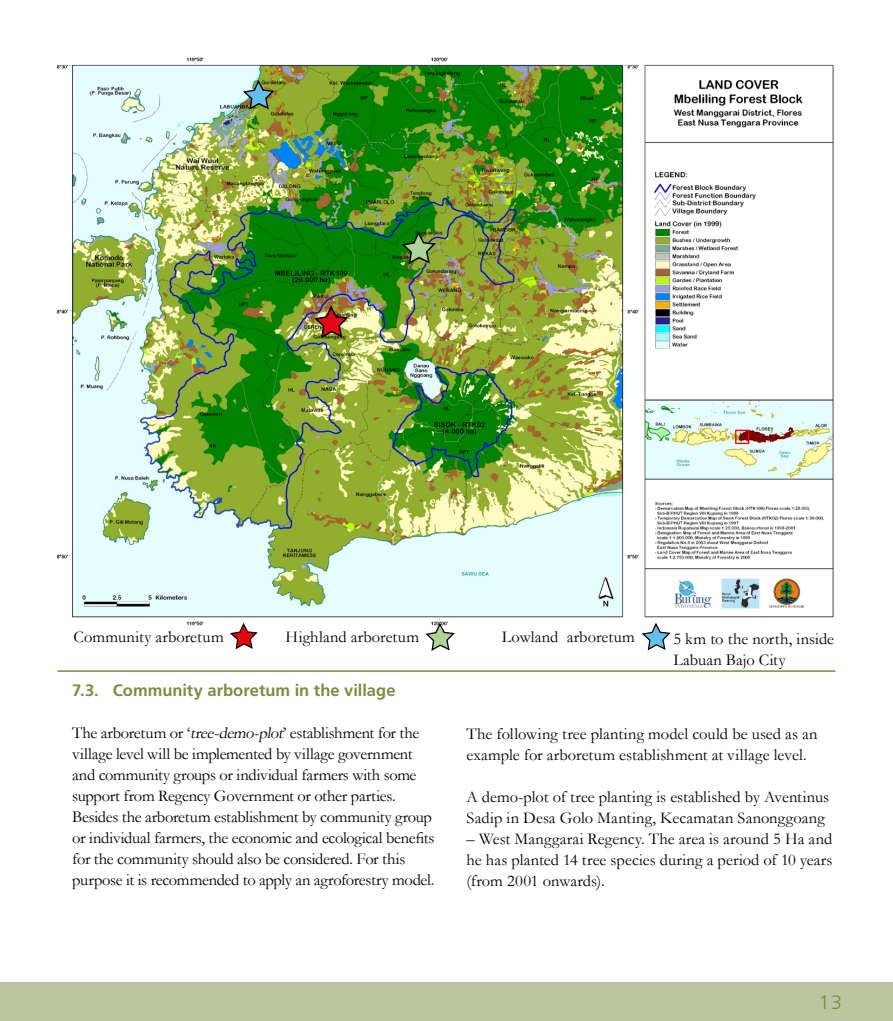
<style>
.page{position:relative;width:893px;height:1021px;background:#fff}
.page>*{position:absolute;margin:0;border:0;box-sizing:border-box;transform-origin:0 0}
.t1{font:300 19.5px "Frutiger LT Std";color:#788e42}
.t2{font:16.5px/21px "Garamond";letter-spacing:-.005em;color:#000}
.t3{font:700 16.5px "Frutiger LT Std";color:#788e42}
.t4{font:16.5px "Garamond";letter-spacing:.015em;color:#000}
.s1{font-style:italic}
</style>
<div class="page">
<div style="left:0;top:981px;width:893px;height:39px;background:#bbc6a0"></div>
<img style="left:56px;top:57px;width:778px;height:569px">
<hr style="left:57px;top:670px;width:779px;height:1px;background:#788e42">
<svg style="left:229px;top:621px;width:30px;height:29px"></svg>
<svg style="left:313px;top:304px;width:37px;height:36px"></svg>
<svg style="left:424px;top:621px;width:32px;height:30px"></svg>
<svg style="left:400px;top:230px;width:37px;height:36px"></svg>
<svg style="left:242px;top:78px;width:34px;height:33px"></svg>
<svg style="left:640px;top:621px;width:32px;height:30px"></svg>
<p class="t2" style="left:73px;top:626px;width:152px">Community arboretum</p>
<p class="t4" style="left:286px;top:625px;width:135px">Highland arboretum</p>
<p class="t2" style="left:502px;top:626px;width:135px">Lowland arboretum</p>
<p class="t2" style="left:673px;top:627px;width:162px">5 km to the north, inside<br>Labuan Bajo City</p>
<p class="t3" style="left:72px;top:680px;width:325px">7.3. Community arboretum in the village</p>
<p class="t2" style="left:72px;top:721px;width:364px">The arboretum or ‘<span class="s1">tree-demo-plot</span>’ establishment for the village level will be implemented by village government and community groups or individual farmers with some support from Regency Government or other parties.<br>Besides the arboretum establishment by community group or individual farmers, the economic and ecological benefits for the community should also be considered. For this purpose it is recommended to apply an agroforestry model.</p>
<p class="t2" style="left:467px;top:722px;width:353px">The following tree planting model could be used as an example for arboretum establishment at village level.</p>
<p class="t2" style="left:467px;top:785px;width:364px">A demo-plot of tree planting is established by Aventinus<br>Sadip in Desa Golo Manting, Kecamatan Sanonggoang</p>
<p class="t2" style="left:467px;top:827px;width:367px;text-align:justify">– West Manggarai Regency. The area is around 5 Ha and he has planted 14 tree species during a period of 10 years (from 2001 onwards).</p>
<p class="t1" style="left:819px;top:991px;width:25px">13</p>
</div>
